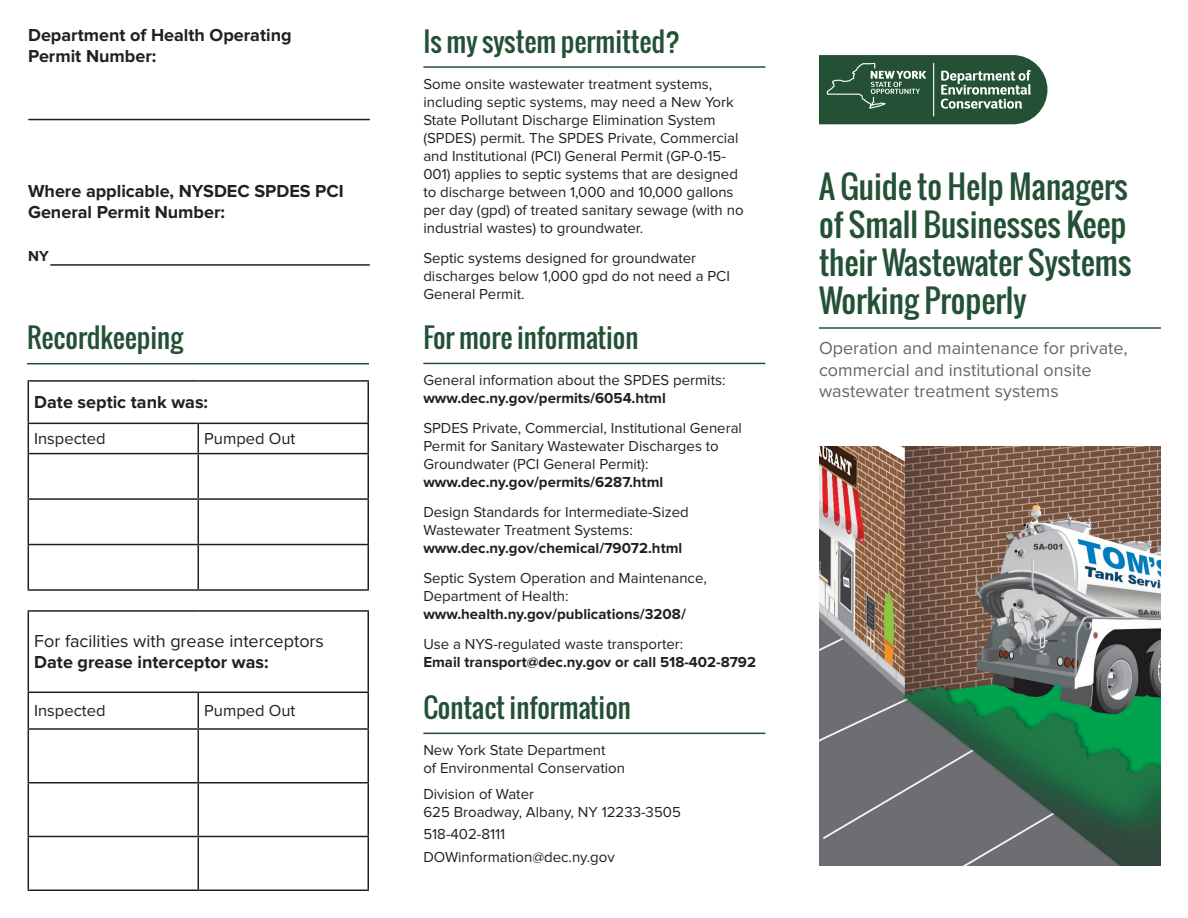
<style>
.page{position:relative;width:1188px;height:918px;background:#fff}
.page>*{position:absolute;margin:0;border:0;box-sizing:border-box;transform-origin:0 0}
.t1{font:31.5px/37.8px "Oswald";color:#245135}
.t2{font:27px "Oswald";color:#245135}
.t3{font:700 18px/21.6px "Proxima Nova";color:#231f20}
.t4{font:18px/21.6px "Proxima Nova";color:#63666a}
.t5{font:18px "Proxima Nova";color:#231f20}
.t6{font:16.5px "Proxima Nova";color:#231f20}
.t7{font:15px/18px "Proxima Nova";color:#231f20}
.t8{font:700 15px/18px "Proxima Nova";color:#231f20}
.s1{font-weight:700}
.s2{font-weight:400}
</style>
<div class="page">
<hr style="left:819px;top:327px;width:342px;height:2px;background:#245135">
<img style="left:819px;top:447px;width:342px;height:419px">
<hr style="left:423px;top:66px;width:342px;height:2px;background:#245135">
<hr style="left:423px;top:363px;width:342px;height:1px;background:#245135">
<hr style="left:423px;top:733px;width:342px;height:1px;background:#245135">
<hr style="left:27px;top:363px;width:342px;height:1px;background:#245135">
<hr style="left:28px;top:380px;width:170px;height:2px;background:#231f20">
<hr style="left:28px;top:382px;width:1px;height:41px;background:#231f20">
<hr style="left:198px;top:380px;width:171px;height:2px;background:#231f20">
<hr style="left:368px;top:382px;width:1px;height:41px;background:#231f20">
<hr style="left:28px;top:423px;width:170px;height:1px;background:#231f20">
<svg style="left:28px;top:424px;width:1px;height:29px"></svg>
<hr style="left:198px;top:423px;width:171px;height:1px;background:#231f20">
<svg style="left:198px;top:424px;width:1px;height:29px"></svg>
<svg style="left:368px;top:424px;width:1px;height:29px"></svg>
<hr style="left:28px;top:453px;width:170px;height:1px;background:#231f20">
<hr style="left:28px;top:454px;width:1px;height:44px;background:#231f20">
<hr style="left:198px;top:453px;width:171px;height:1px;background:#231f20">
<hr style="left:198px;top:454px;width:1px;height:44px;background:#231f20">
<hr style="left:368px;top:454px;width:1px;height:44px;background:#231f20">
<hr style="left:28px;top:498px;width:170px;height:2px;background:#231f20">
<hr style="left:28px;top:500px;width:1px;height:44px;background:#231f20">
<hr style="left:198px;top:498px;width:171px;height:2px;background:#231f20">
<hr style="left:198px;top:500px;width:1px;height:44px;background:#231f20">
<hr style="left:368px;top:500px;width:1px;height:44px;background:#231f20">
<hr style="left:28px;top:544px;width:170px;height:1px;background:#231f20">
<hr style="left:28px;top:545px;width:1px;height:44px;background:#231f20">
<hr style="left:198px;top:544px;width:171px;height:1px;background:#231f20">
<hr style="left:198px;top:545px;width:1px;height:44px;background:#231f20">
<hr style="left:368px;top:545px;width:1px;height:44px;background:#231f20">
<hr style="left:28px;top:589px;width:170px;height:2px;background:#231f20">
<hr style="left:198px;top:589px;width:171px;height:2px;background:#231f20">
<hr style="left:28px;top:610px;width:170px;height:2px;background:#231f20">
<hr style="left:28px;top:612px;width:1px;height:80px;background:#231f20">
<hr style="left:198px;top:610px;width:171px;height:2px;background:#231f20">
<hr style="left:368px;top:612px;width:1px;height:80px;background:#231f20">
<hr style="left:28px;top:692px;width:170px;height:1px;background:#231f20">
<hr style="left:28px;top:693px;width:1px;height:35px;background:#231f20">
<hr style="left:198px;top:692px;width:171px;height:1px;background:#231f20">
<hr style="left:198px;top:693px;width:1px;height:35px;background:#231f20">
<hr style="left:368px;top:693px;width:1px;height:35px;background:#231f20">
<hr style="left:28px;top:728px;width:170px;height:2px;background:#231f20">
<hr style="left:28px;top:730px;width:1px;height:52px;background:#231f20">
<hr style="left:198px;top:728px;width:171px;height:2px;background:#231f20">
<hr style="left:198px;top:730px;width:1px;height:52px;background:#231f20">
<hr style="left:368px;top:730px;width:1px;height:52px;background:#231f20">
<hr style="left:28px;top:782px;width:170px;height:1px;background:#231f20">
<hr style="left:28px;top:784px;width:1px;height:52px;background:#231f20">
<hr style="left:198px;top:782px;width:171px;height:1px;background:#231f20">
<hr style="left:198px;top:784px;width:1px;height:52px;background:#231f20">
<hr style="left:368px;top:784px;width:1px;height:52px;background:#231f20">
<hr style="left:28px;top:836px;width:170px;height:1px;background:#231f20">
<hr style="left:28px;top:837px;width:1px;height:53px;background:#231f20">
<hr style="left:198px;top:836px;width:171px;height:1px;background:#231f20">
<hr style="left:198px;top:837px;width:1px;height:53px;background:#231f20">
<hr style="left:368px;top:837px;width:1px;height:53px;background:#231f20">
<hr style="left:28px;top:890px;width:170px;height:1px;background:#231f20">
<hr style="left:198px;top:890px;width:171px;height:1px;background:#231f20">
<hr style="left:29px;top:119px;width:340px;height:1px;background:#231f20">
<hr style="left:51px;top:264px;width:318px;height:2px;background:#231f20">
<svg style="left:819px;top:55px;width:228px;height:69px;background:#436952"></svg>
<hr style="left:933px;top:63px;width:1px;height:53px;background:#fff">
<p class="t3" style="left:28px;top:24px;width:265px">Department of Health Operating<br>Permit Number:</p>
<p class="t3" style="left:28px;top:180px;width:317px">Where applicable, NYSDEC SPDES PCI<br>General Permit Number:</p>
<p class="t8" style="left:28px;top:247px;width:22px">NY</p>
<p class="t2" style="left:27px;top:318px;width:158px">Recordkeeping</p>
<p class="t3" style="left:34px;top:392px;width:175px">Date septic tank was:</p>
<p class="t6" style="left:34px;top:429px;width:73px">Inspected</p>
<p class="t6" style="left:204px;top:429px;width:93px">Pumped Out</p>
<p class="t5" style="left:34px;top:630px;width:291px">For facilities with grease interceptors</p>
<p class="t3" style="left:34px;top:652px;width:236px">Date grease interceptor was:</p>
<p class="t6" style="left:34px;top:701px;width:73px">Inspected</p>
<p class="t6" style="left:204px;top:701px;width:93px">Pumped Out</p>
<p class="t2" style="left:423px;top:21px;width:259px">Is my system permitted?</p>
<p class="t7" style="left:423px;top:75px;width:322px">Some onsite wastewater treatment systems, including septic systems, may need a New York State Pollutant Discharge Elimination System (SPDES) permit. The SPDES Private, Commercial and Institutional (PCI) General Permit (GP-0-15- 001) applies to septic systems that are designed to discharge between 1,000 and 10,000 gallons per day (gpd) of treated sanitary sewage (with no industrial wastes) to groundwater.</p>
<p class="t7" style="left:423px;top:249px;width:308px">Septic systems designed for groundwater discharges below 1,000 gpd do not need a PCI<br>General Permit.</p>
<p class="t2" style="left:423px;top:317px;width:217px">For more information</p>
<p class="t7" style="left:423px;top:371px;width:304px">General information about the SPDES permits:</p>
<p class="t8" style="left:423px;top:390px;width:244px">www.dec.ny.gov/permits/6054.html</p>
<p class="t7" style="left:423px;top:419px;width:320px">SPDES Private, Commercial, Institutional General<br>Permit for Sanitary Wastewater Discharges to<br>Groundwater (PCI General Permit):</p>
<p class="t8" style="left:423px;top:474px;width:241px">www.dec.ny.gov/permits/6287.html</p>
<p class="t7" style="left:423px;top:503px;width:267px">Design Standards for Intermediate-Sized<br>Wastewater Treatment Systems: <span class="s1">www.dec.ny.gov/chemical/79072.html</span></p>
<p class="t7" style="left:423px;top:569px;width:285px">Septic System Operation and Maintenance,<br>Department of Health: <span class="s1">www.health.ny.gov/publications/3208/</span></p>
<p class="t8" style="left:423px;top:636px;width:334px"><span class="s2">Use a NYS-regulated waste transporter:<br></span>Email transport@dec.ny.gov or call 518-402-8792</p>
<p class="t2" style="left:423px;top:687px;width:209px">Contact information</p>
<p class="t7" style="left:423px;top:741px;width:203px">New York State Department<br>of Environmental Conservation</p>
<p class="t7" style="left:423px;top:785px;width:112px">Division of Water</p>
<p class="t7" style="left:423px;top:803px;width:259px">625 Broadway, Albany, NY 12233-3505</p>
<p class="t7" style="left:423px;top:825px;width:83px">518-402-8111</p>
<p class="t7" style="left:423px;top:848px;width:193px">DOWinformation@dec.ny.gov</p>
<p class="t1" style="left:819px;top:168px;width:314px">A Guide to Help Managers of Small Businesses Keep their Wastewater Systems<br>Working Properly</p>
<p class="t4" style="left:819px;top:338px;width:310px">Operation and maintenance for private, commercial and institutional onsite wastewater treatment systems</p>
</div>
